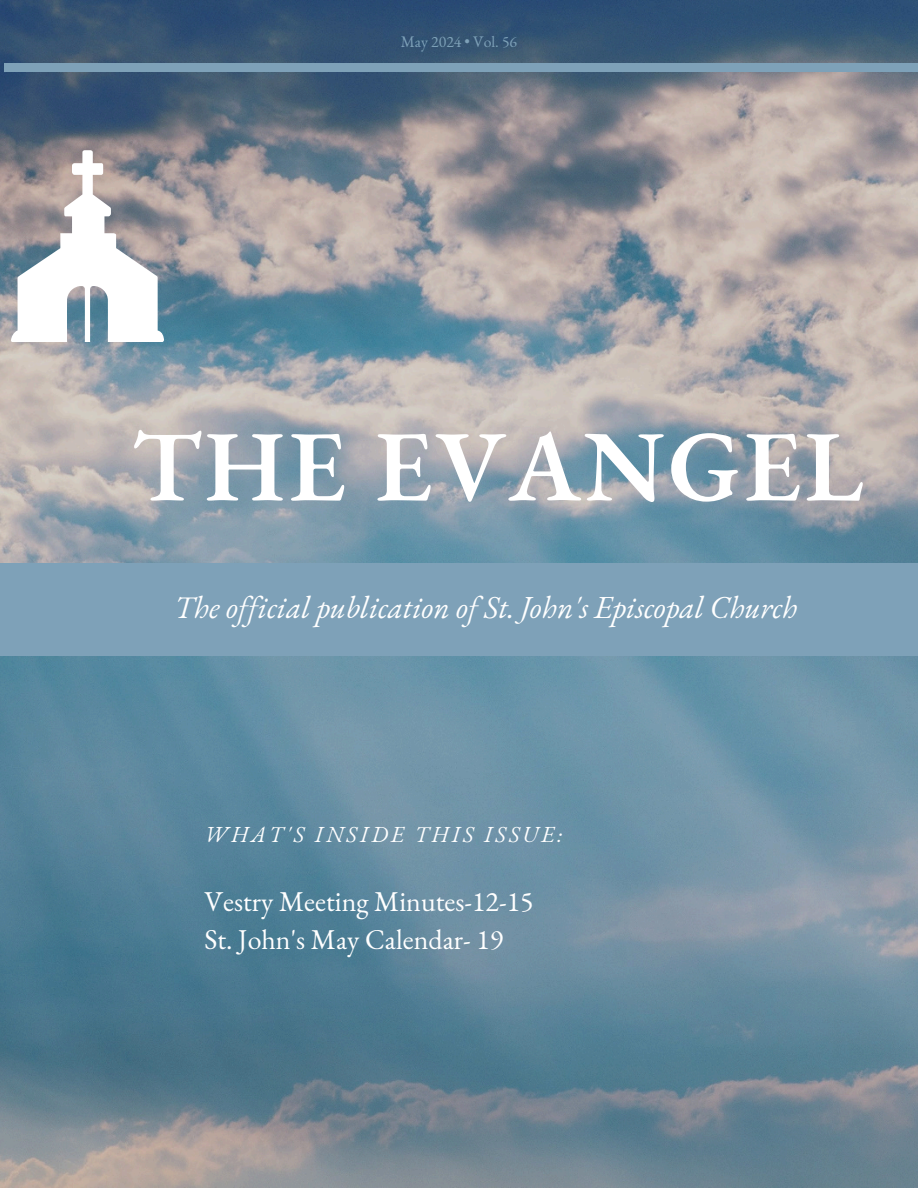
<style>
.page{position:relative;width:918px;height:1188px;background:#fff}
.page>*{position:absolute;margin:0;border:0;box-sizing:border-box;transform-origin:0 0}
.t1{font:600 100.95px "EB Garamond";letter-spacing:.03em;color:#fff}
.t2{font:italic 31.2px "EB Garamond";color:#fff}
.t3{font:27.9px/38.2px "EB Garamond";color:#fff}
.t4{font:italic 22.35px "EB Garamond";letter-spacing:.14em;color:#fff}
.t5{font:15.75px "EB Garamond";color:#7ea1b8}
</style>
<div class="page">
<img style="left:0;top:0;width:918px;height:1188px">
<div style="left:0;top:563px;width:918px;height:92px;background:#7ea1b8"></div>
<svg style="left:11px;top:150px;width:153px;height:192px"></svg>
<div style="left:4px;top:63px;width:914px;height:9px;background:#7ea1b8"></div>
<h4 class="t5" style="left:401px;top:31px;width:118px">May 2024 • Vol. 56</h4>
<p class="t1" style="left:132px;top:399px;width:733px">THE EVANGEL</p>
<p class="t2" style="left:175px;top:586px;width:624px">The of icial publication of St. John's Episcopal Church</p>
<h2 class="t4" style="left:204px;top:819px;width:359px">WHAT'S INSIDE THIS ISSUE:</h2>
<h1 class="t3" style="left:204px;top:882px;width:331px">Vestry Meeting Minutes-12-15<br>St. John's May Calendar- 19</h1>
</div>
